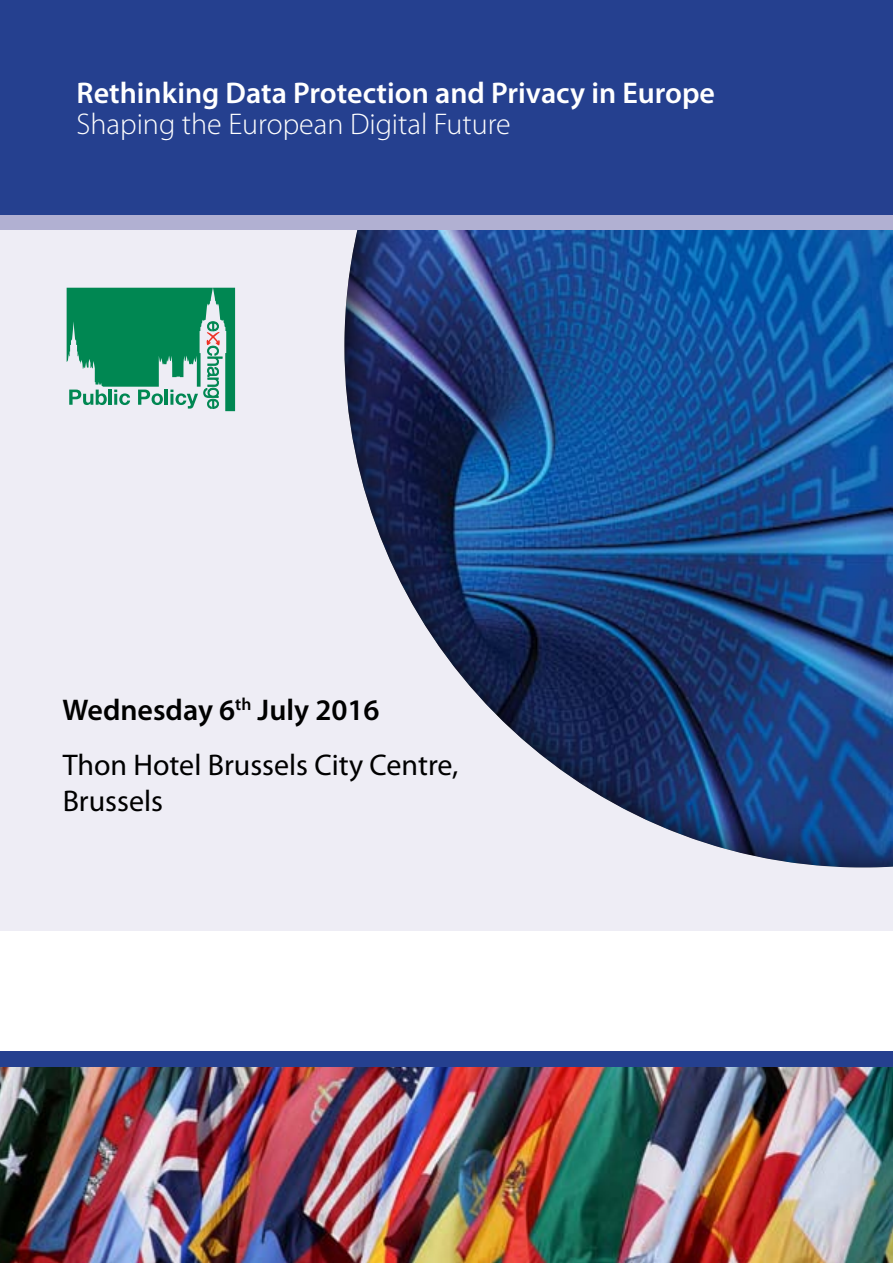
<style>
.page{position:relative;width:893px;height:1263px;background:#fff}
.page>*{position:absolute;margin:0;border:0;box-sizing:border-box;transform-origin:0 0}
.t1{font:30px/54.8px "Myriad Pro";color:#000}
.t2{font:600 30px "Myriad Pro";color:#fff}
.t3{font:300 30px "Myriad Pro";color:#fff}
.s1{font-weight:600}
</style>
<div class="page">
<div style="left:0;top:0;width:893px;height:930px;background:#eeedf5"></div>
<div style="left:331px;top:0;width:562px;height:868px;background:#000;opacity:.75"></div>
<div style="left:0;top:0;width:893px;height:215px;background:#25408f"></div>
<div style="left:0;top:215px;width:893px;height:14px;background:#b1b0d2"></div>
<div style="left:0;top:1051px;width:893px;height:16px;background:#25408f"></div>
<img style="left:0;top:1067px;width:893px;height:196px">
<svg style="left:67px;top:288px;width:168px;height:123px"></svg>
<p class="t2" style="left:77px;top:74px;width:640px">Rethinking Data Protection and Privacy in Europe</p>
<p class="t3" style="left:77px;top:108px;width:436px">Shaping the European Digital Future</p>
<p class="t1" style="left:63px;top:682px;width:397px"><span class="s1">Wednesday 6</span><sup>th</sup> <span class="s1">July 2016<br></span>Thon Hotel Brussels City Centre,</p>
<p class="t1" style="left:63px;top:773px;width:102px">Brussels</p>
</div>
